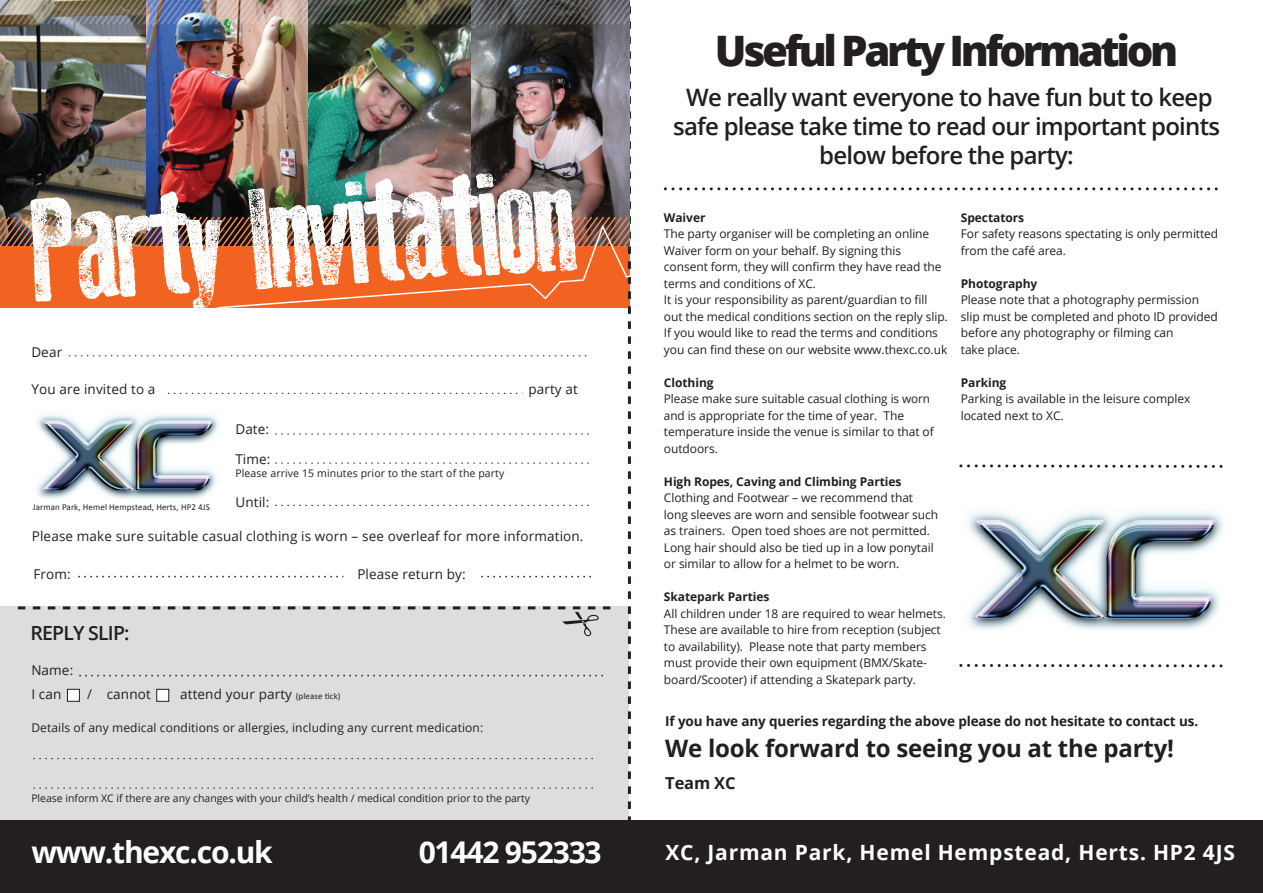
<style>
.page{position:relative;width:1263px;height:893px;background:#fff}
.page>*{position:absolute;margin:0;border:0;box-sizing:border-box;transform-origin:0 0}
.t1{font:148.5px "Old Press";color:#fff}
.t2{font:800 42px "Open Sans";letter-spacing:-.08em;color:#231f20}
.t3{font:700 30px "Open Sans";letter-spacing:-.04em;color:#fff}
.t4{font:600 24px/28.8px "Open Sans";letter-spacing:-.03em;color:#231f20;text-align:center}
.t5{font:700 24px "Open Sans";letter-spacing:-.01em;color:#231f20}
.t6{font:700 21px "Open Sans";letter-spacing:.04em;color:#fff}
.t7{font:600 19.5px "Open Sans";letter-spacing:-.04em;color:#231f20}
.t8{font:700 16.5px "Open Sans";letter-spacing:-.01em;color:#231f20}
.t9{font:13.5px/24px "Open Sans";letter-spacing:.01em;color:#231f20}
.t10{font:700 13.5px "Open Sans";letter-spacing:-.01em;color:#231f20}
.t11{font:12px/16.5px "Open Sans";letter-spacing:-.005em;color:#231f20}
.t12{font:700 12px "Open Sans";letter-spacing:-.005em;color:#231f20}
.t13{font:10.5px "Open Sans";color:#231f20}
.t14{font:9px "Calibri";letter-spacing:.01em;color:#231f20}
.s1{font-family:"Calibri";font-size:9px}
</style>
<div class="page">
<div style="left:0;top:820px;width:1263px;height:73px;background:#231f20"></div>
<svg style="left:665px;top:187px;width:553px;height:3px"></svg>
<svg style="left:959px;top:464px;width:264px;height:4px"></svg>
<svg style="left:959px;top:664px;width:264px;height:4px"></svg>
<img style="left:968px;top:511px;width:255px;height:119px">
<img style="left:0;top:0;width:631px;height:820px">
<h1 class="t1" style="left:26px;top:166px;width:549px;rotate:-3deg">Party Invitation</h1>
<p class="t9" style="left:31px;top:339px;width:32px">Dear</p>
<p class="t9" style="left:31px;top:377px;width:126px">You are invited to a</p>
<p class="t9" style="left:528px;top:377px;width:51px">party at</p>
<p class="t9" style="left:235px;top:417px;width:35px">Date:</p>
<p class="t9" style="left:235px;top:447px;width:37px">Time:</p>
<p class="t13" style="left:235px;top:465px;width:270px">Please arrive 15 minutes prior to the start of the party</p>
<p class="t9" style="left:235px;top:489px;width:35px">Until:</p>
<p class="t9" style="left:32px;top:524px;width:553px">Please make sure suitable casual clothing is worn – see overleaf for more information.</p>
<p class="t14" style="left:33px;top:502px;width:179px">Jarman Park, Hemel Hempstead, Herts, HP2 4JS</p>
<p class="t9" style="left:33px;top:561px;width:39px">From:</p>
<p class="t9" style="left:357px;top:561px;width:110px">Please return by:</p>
<h3 class="t7" style="left:30px;top:620px;width:101px">REPLY SLIP:</h3>
<p class="t9" style="left:31px;top:658px;width:43px">Name:<br>I can</p>
<p class="t9" style="left:87px;top:682px;width:65px">/ cannot</p>
<p class="t9" style="left:180px;top:682px;width:162px">attend your party <span class="s1">(please tick)</span></p>
<p class="t11" style="left:31px;top:719px;width:453px">Details of any medical conditions or allergies, including any current medication:</p>
<p class="t13" style="left:31px;top:791px;width:500px">Please inform XC if there are any changes with your child’s health / medical condition prior to the party</p>
<h3 class="t3" style="left:31px;top:831px;width:243px">www.thexc.co.uk</h3>
<h3 class="t3" style="left:419px;top:831px;width:185px">01442 952333</h3>
<h2 class="t2" style="left:715px;top:19px;width:465px">Useful Party Information</h2>
<h3 class="t4" style="left:673px;top:83px;width:548px">We really want everyone to have fun but to keep safe please take time to read our important points below before the party:</h3>
<p class="t12" style="left:664px;top:209px;width:43px">Waiver</p>
<p class="t11" style="left:664px;top:225px;width:285px">The party organiser will be completing an online Waiver form on your behalf. By signing this consent form, they will confirm they have read the terms and conditions of XC.<br>It is your responsibility as parent/guardian to fill out the medical conditions section on the reply slip.<br>If you would like to read the terms and conditions you can find these on our website www.thexc.co.uk</p>
<p class="t12" style="left:664px;top:374px;width:51px">Clothing</p>
<p class="t11" style="left:664px;top:390px;width:271px">Please make sure suitable casual clothing is worn and is appropriate for the time of year. The temperature inside the venue is similar to that of outdoors.</p>
<p class="t12" style="left:664px;top:473px;width:239px">High Ropes, Caving and Climbing Parties</p>
<p class="t11" style="left:664px;top:489px;width:276px">Clothing and Footwear – we recommend that long sleeves are worn and sensible footwear such as trainers. Open toed shoes are not permitted.<br>Long hair should also be tied up in a low ponytail or similar to allow for a helmet to be worn.</p>
<p class="t12" style="left:664px;top:588px;width:107px">Skatepark Parties</p>
<p class="t11" style="left:664px;top:605px;width:283px">All children under 18 are required to wear helmets.<br>These are available to hire from reception (subject to availability). Please note that party members must provide their own equipment (BMX/Skate&shy;board/Scooter) if attending a Skatepark party.</p>
<p class="t12" style="left:961px;top:209px;width:65px">Spectators</p>
<p class="t11" style="left:961px;top:225px;width:259px">For safety reasons spectating is only permitted from the café area.</p>
<p class="t12" style="left:961px;top:275px;width:78px">Photography</p>
<p class="t11" style="left:961px;top:291px;width:258px">Please note that a photography permission slip must be completed and photo ID provided before any photography or filming can<br>take place.</p>
<p class="t12" style="left:961px;top:374px;width:47px">Parking</p>
<p class="t11" style="left:961px;top:390px;width:231px">Parking is available in the leisure complex located next to XC.</p>
<p class="t10" style="left:665px;top:711px;width:534px">If you have any queries regarding the above please do not hesitate to contact us.</p>
<h3 class="t5" style="left:665px;top:731px;width:510px">We look forward to seeing you at the party!</h3>
<h3 class="t8" style="left:665px;top:771px;width:72px">Team XC</h3>
<h3 class="t6" style="left:665px;top:837px;width:571px">XC, Jarman Park, Hemel Hempstead, Herts. HP2 4JS</h3>
</div>
